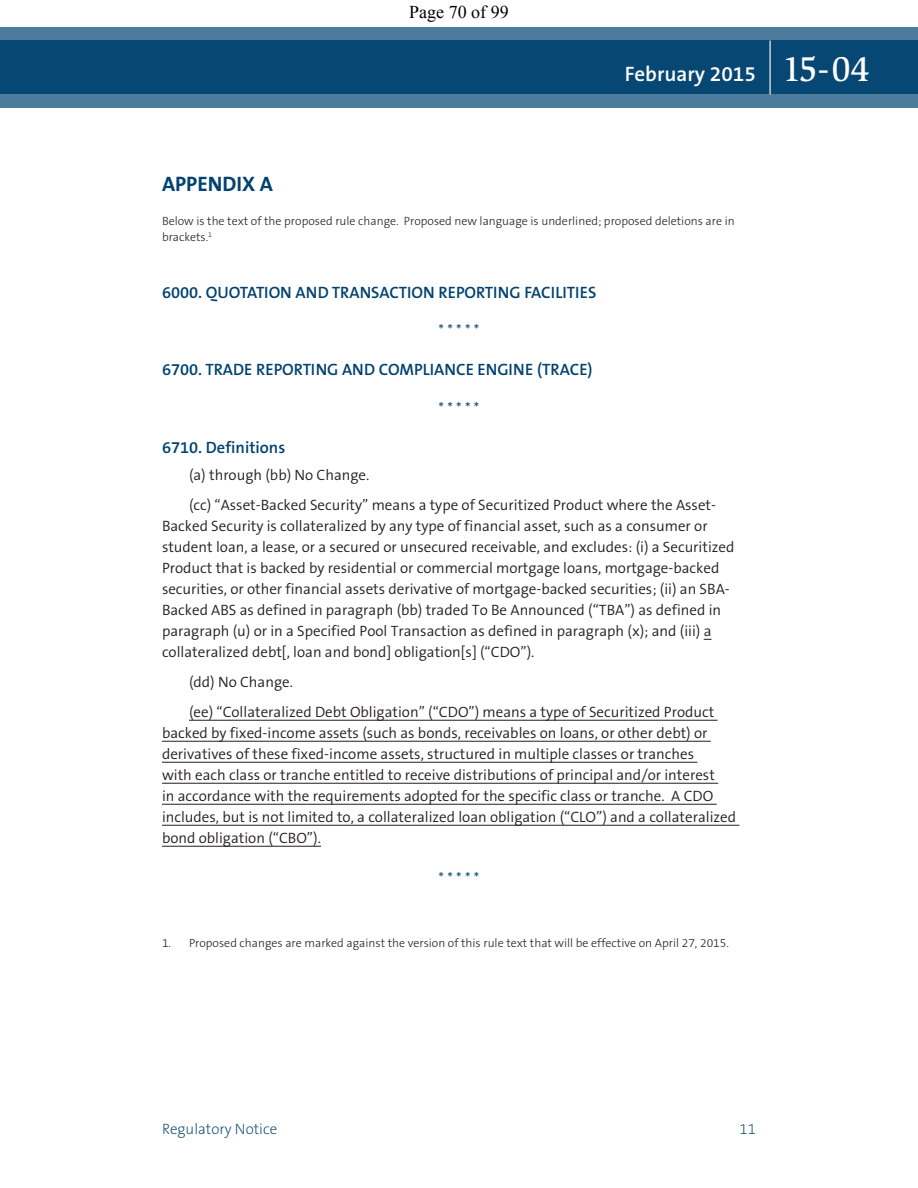
<style>
.page{position:relative;width:918px;height:1188px;background:#fff}
.page>*{position:absolute;margin:0;border:0;box-sizing:border-box;transform-origin:0 0}
.t1{font:600 21px "The Sans B6";color:#fff}
.t2{font:700 21px "The Sans B7";color:#004270}
.t3{font:18px "Times New Roman";color:#000}
.t4{font:600 16.5px "The Sans B6";color:#004270}
.t5{font:300 15px/21px "The Sans B4";color:#231f20}
.t6{font:200 15px "The Sans B2";color:#004270}
.t7{font:300 15px "The Sans B4";color:#004270}
.t8{font:300 12px/16.5px "The Sans B3";color:#231f20}
.s1{font-family:"Slimbach LT";font-weight:500;font-size:36px}
</style>
<div class="page">
<svg style="left:0;top:27px;width:918px;height:81px;background:#1e5881"></svg>
<hr style="left:770px;top:40px;width:1px;height:54px;background:#fff">
<hr style="left:189px;top:720px;width:529px;height:1px;background:#231f20">
<hr style="left:162px;top:741px;width:549px;height:1px;background:#231f20">
<hr style="left:162px;top:762px;width:535px;height:1px;background:#231f20">
<hr style="left:162px;top:783px;width:556px;height:1px;background:#231f20">
<hr style="left:162px;top:804px;width:555px;height:1px;background:#231f20">
<hr style="left:162px;top:825px;width:577px;height:1px;background:#231f20">
<hr style="left:162px;top:846px;width:159px;height:1px;background:#231f20">
<h1 class="t2" style="left:162px;top:172px;width:113px">APPENDIX A</h1>
<p class="t3" style="left:409px;top:0;width:101px">Page 70 of 99</p>
<h1 class="t1" style="left:625px;top:62px;width:247px">February 2015 <span class="s1">15-04</span></h1>
<p class="t8" style="left:162px;top:213px;width:574px">Below is the text of the proposed rule change. Proposed new language is underlined; proposed deletions are in brackets.<sup>1</sup></p>
<p class="t4" style="left:162px;top:283px;width:436px">6000. QUOTATION AND TRANSACTION REPORTING FACILITIES</p>
<p class="t7" style="left:439px;top:322px;width:42px">* * * * *</p>
<p class="t4" style="left:162px;top:361px;width:432px">6700. TRADE REPORTING AND COMPLIANCE ENGINE (TRACE)</p>
<p class="t7" style="left:439px;top:400px;width:42px">* * * * *</p>
<p class="t4" style="left:162px;top:439px;width:125px">6710. Definitions</p>
<p class="t5" style="left:189px;top:460px;width:529px;line-height:30px">(a) through (bb) No Change.<br>(cc) “Asset-Backed Security” means a type of Securitized Product where the Asset-</p>
<p class="t5" style="left:162px;top:516px;width:574px">Backed Security is collateralized by any type of financial asset, such as a consumer or student loan, a lease, or a secured or unsecured receivable, and excludes: (i) a Securitized Product that is backed by residential or commercial mortgage loans, mortgage-backed securities, or other financial assets derivative of mortgage-backed securities; (ii) an SBA-Backed ABS as defined in paragraph (bb) traded To Be Announced (“TBA”) as defined in paragraph (u) or in a Specified Pool Transaction as defined in paragraph (x); and (iii) a collateralized debt[, loan and bond] obligation[s] (“CDO”).</p>
<p class="t5" style="left:189px;top:667px;width:527px;line-height:30px">(dd) No Change.<br>(ee) “Collateralized Debt Obligation” (“CDO”) means a type of Securitized Product</p>
<p class="t5" style="left:162px;top:723px;width:576px">backed by fixed-income assets (such as bonds, receivables on loans, or other debt) or derivatives of these fixed-income assets, structured in multiple classes or tranches<br>with each class or tranche entitled to receive distributions of principal and/or interest<br>in accordance with the requirements adopted for the specific class or tranche. A CDO includes, but is not limited to, a collateralized loan obligation (“CLO”) and a collateralized bond obligation (“CBO”).</p>
<p class="t7" style="left:439px;top:870px;width:42px">* * * * *</p>
<p class="t8" style="left:162px;top:935px;width:568px">1. Proposed changes are marked against the version of this rule text that will be effective on April 27, 2015.</p>
<p class="t6" style="left:162px;top:1121px;width:117px">Regulatory Notice</p>
<p class="t6" style="left:740px;top:1121px;width:18px">11</p>
</div>
